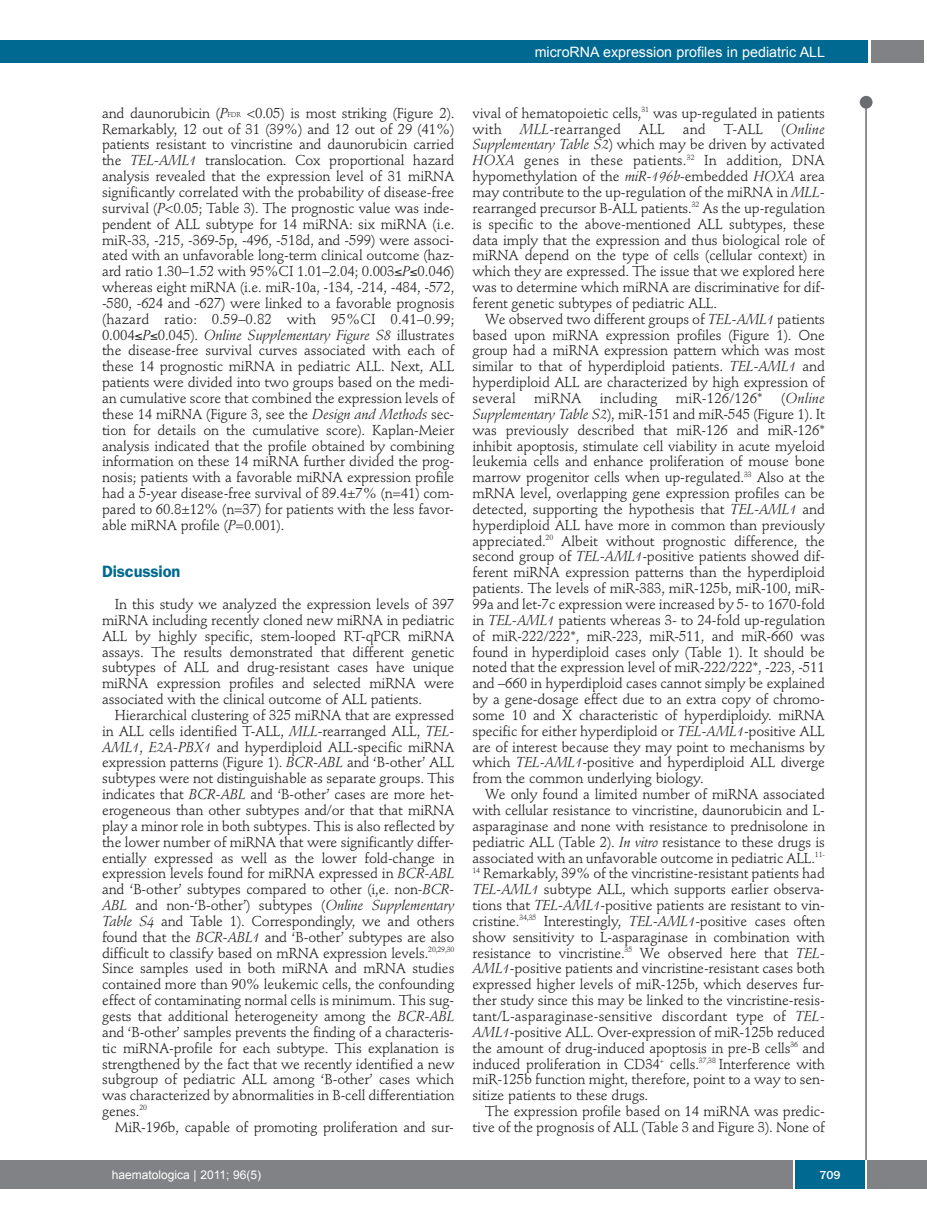
<style>
.page{position:relative;width:927px;height:1225px;background:#fff}
.page>*{position:absolute;margin:0;border:0;box-sizing:border-box;transform-origin:0 0}
.t1{font:600 16.5px "Franklin Gothic";letter-spacing:-.01em;color:#006991}
.t2{font:14.25px/15.9px "Stempel Schneidler";letter-spacing:-.01em;color:#231f20;text-align:justify}
.t3{font:14.25px "Arial";color:#fff}
.t4{font:14.25px "Stempel Schneidler";letter-spacing:.01em;color:#231f20}
.t5{font:12px "Arial";color:#fff}
.t6{font:500 12px "Franklin Gothic";color:#fff}
.s1{font-style:italic}
.s2{font-size:7.2px}
</style>
<div class="page">
<div style="left:860px;top:96px;width:12px;height:13px;background:#6c6d70;border-radius:50%"></div>
<hr style="left:865px;top:98px;width:2px;height:1062px;background:#6c6d70">
<div style="left:871px;top:40px;width:52px;height:22px;background:#808285"></div>
<div style="left:18px;top:40px;width:849px;height:22px;background:#006991"></div>
<div style="left:17px;top:1160px;width:910px;height:28px;background:#808285"></div>
<div style="left:795px;top:1160px;width:70px;height:28px;background:#006991"></div>
<hr style="left:793px;top:1160px;width:2px;height:28px;background:#fff">
<hr style="left:865px;top:1160px;width:2px;height:28px;background:#fff">
<div style="left:0;top:40px;width:19px;height:22px;background:#006991"></div>
<div style="left:0;top:1160px;width:18px;height:28px;background:#808285"></div>
<p class="t3" style="left:535px;top:44px;width:292px">microRNA expression profiles in pediatric ALL</p>
<p class="t2" style="left:102px;top:106px;width:354px">and daunorubicin (<span class="s1">P</span><span class="s2">FDR</span> &lt;0.05) is most striking (Figure 2).<br>Remarkably, 12 out of 31 (39%) and 12 out of 29 (41%) patients resistant to vincristine and daunorubicin carried the <span class="s1">TEL-AML1</span> translocation. Cox proportional hazard analysis revealed that the expression level of 31 miRNA significantly correlated with the probability of disease-free survival (<span class="s1">P</span>&lt;0.05; Table 3). The prognostic value was inde&shy;pendent of ALL subtype for 14 miRNA: six miRNA (i.e. miR-33, -215, -369-5p, -496, -518d, and -599) were associ&shy;ated with an unfavorable long-term clinical outcome (haz&shy;ard ratio 1.30–1.52 with 95%CI 1.01–2.04; 0.003≤<span class="s1">P</span>≤0.046) whereas eight miRNA (i.e. miR-10a, -134, -214, -484, -572, -580, -624 and -627) were linked to a favorable prognosis (hazard ratio: 0.59–0.82 with 95%CI 0.41–0.99; 0.004≤<span class="s1">P</span>≤0.045). <span class="s1">Online Supplementary Figure S8</span> illustrates the disease-free survival curves associated with each of these 14 prognostic miRNA in pediatric ALL. Next, ALL patients were divided into two groups based on the medi&shy;an cumulative score that combined the expression levels of these 14 miRNA (Figure 3, see the <span class="s1">Design and Methods</span> sec&shy;tion for details on the cumulative score). Kaplan-Meier analysis indicated that the profile obtained by combining information on these 14 miRNA further divided the prog&shy;nosis; patients with a favorable miRNA expression profile had a 5-year disease-free survival of 89.4±7% (n=41) com&shy;pared to 60.8±12% (n=37) for patients with the less favor&shy;able miRNA profile (<span class="s1">P</span>=0.001).</p>
<p class="t1" style="left:102px;top:566px;width:80px">Discussion</p>
<p class="t2" style="left:102px;top:597px;width:354px;text-indent:13px">In this study we analyzed the expression levels of 397 miRNA including recently cloned new miRNA in pediatric ALL by highly specific, stem-looped RT-qPCR miRNA assays. The results demonstrated that different genetic subtypes of ALL and drug-resistant cases have unique miRNA expression profiles and selected miRNA were associated with the clinical outcome of ALL patients.</p>
<p class="t2" style="left:102px;top:708px;width:354px;text-indent:13px">Hierarchical clustering of 325 miRNA that are expressed in ALL cells identified T-ALL, <span class="s1">MLL</span>-rearranged ALL, <span class="s1">TEL-AML1</span>, <span class="s1">E2A-PBX1</span> and hyperdiploid ALL-specific miRNA expression patterns (Figure 1). <span class="s1">BCR-ABL</span> and ‘B-other’ ALL subtypes were not distinguishable as separate groups. This indicates that <span class="s1">BCR-ABL</span> and ‘B-other’ cases are more het&shy;erogeneous than other subtypes and/or that that miRNA play a minor role in both subtypes. This is also reflected by the lower number of miRNA that were significantly differ&shy;entially expressed as well as the lower fold-change in expression levels found for miRNA expressed in <span class="s1">BCR-ABL </span>and ‘B-other’ subtypes compared to other (i,e. non-<span class="s1">BCR-ABL</span> and non-‘B-other’) subtypes (<span class="s1">Online Supplementary Table S4</span> and Table 1). Correspondingly, we and others found that the <span class="s1">BCR-ABL1</span> and ‘B-other’ subtypes are also difficult to classify based on mRNA expression levels.<sup>20,29,30<br></sup>Since samples used in both miRNA and mRNA studies contained more than 90% leukemic cells, the confounding effect of contaminating normal cells is minimum. This sug&shy;gests that additional heterogeneity among the <span class="s1">BCR-ABL </span>and ‘B-other’ samples prevents the finding of a characteris&shy;tic miRNA-profile for each subtype. This explanation is strengthened by the fact that we recently identified a new subgroup of pediatric ALL among ‘B-other’ cases which was characterized by abnormalities in B-cell differentiation genes.<sup>20</sup></p>
<p class="t2" style="left:115px;top:1120px;width:341px">MiR-196b, capable of promoting proliferation and sur-</p>
<p class="t2" style="left:472px;top:106px;width:354px">vival of hematopoietic cells,<sup>31</sup> was up-regulated in patients with</p>
<p class="t2" style="left:472px;top:122px;width:354px;text-indent:309px">(<span class="s1">Online Supplementary Table S2</span>) which may be driven by activated <span class="s1">HOXA</span> genes in these patients.<sup>32</sup> In addition, DNA hypomethylation of the <span class="s1">miR-196b</span>-embedded <span class="s1">HOXA</span> area may contribute to the up-regulation of the miRNA in <span class="s1">MLL&shy;</span>rearranged precursor B-ALL patients.<sup>32</sup> As the up-regulation is specific to the above-mentioned ALL subtypes, these data imply that the expression and thus biological role of miRNA depend on the type of cells (cellular context) in which they are expressed. The issue that we explored here was to determine which miRNA are discriminative for dif&shy;ferent genetic subtypes of pediatric ALL.</p>
<p class="t2" style="left:472px;top:312px;width:354px;text-indent:13px">We observed two different groups of <span class="s1">TEL-AML1</span> patients based upon miRNA expression profiles (Figure 1). One group had a miRNA expression pattern which was most similar to that of hyperdiploid patients. <span class="s1">TEL-AML1</span> and hyperdiploid ALL are characterized by high expression of several</p>
<p class="t4" style="left:520px;top:123px;width:103px"><span class="s1">MLL</span>-rearranged</p>
<p class="t2" style="left:639px;top:122px;width:27px">ALL</p>
<p class="t2" style="left:683px;top:122px;width:24px">and</p>
<p class="t2" style="left:724px;top:122px;width:41px">T-ALL</p>
<p class="t2" style="left:472px;top:391px;width:354px;text-indent:309px">(<span class="s1">Online Supplementary Table S2</span>), miR-151 and miR-545 (Figure 1). It was previously described that miR-126 and miR-126* inhibit apoptosis, stimulate cell viability in acute myeloid leukemia cells and enhance proliferation of mouse bone marrow progenitor cells when up-regulated.<sup>33</sup> Also at the mRNA level, overlapping gene expression profiles can be detected, supporting the hypothesis that <span class="s1">TEL-AML1</span> and hyperdiploid ALL have more in common than previously appreciated.<sup>20</sup> Albeit without prognostic difference, the second group of <span class="s1">TEL-AML1</span>-positive patients showed dif&shy;ferent miRNA expression patterns than the hyperdiploid patients. The levels of miR-383, miR-125b, miR-100, miR-99a and let-7c expression were increased by 5- to 1670-fold in <span class="s1">TEL-AML1</span> patients whereas 3- to 24-fold up-regulation of miR-222/222*, miR-223, miR-511, and miR-660 was found in hyperdiploid cases only (Table 1). It should be noted that the expression level of miR-222/222*, -223, -511 and –660 in hyperdiploid cases cannot simply be explained by a gene-dosage effect due to an extra copy of chromo&shy;some 10 and X characteristic of hyperdiploidy. miRNA specific for either hyperdiploid or <span class="s1">TEL-AML1</span>-positive ALL are of interest because they may point to mechanisms by which <span class="s1">TEL-AML1</span>-positive and hyperdiploid ALL diverge from the common underlying biology.</p>
<p class="t2" style="left:472px;top:787px;width:354px;text-indent:13px">We only found a limited number of miRNA associated with cellular resistance to vincristine, daunorubicin and L&shy;asparaginase and none with resistance to prednisolone in pediatric ALL (Table 2). <span class="s1">In vitro</span> resistance to these drugs is associated with an unfavorable outcome in pediatric ALL.<sup>11- 14</sup> Remarkably, 39% of the vincristine-resistant patients had <span class="s1">TEL-AML1</span> subtype ALL, which supports earlier observa&shy;tions that <span class="s1">TEL-AML1</span>-positive patients are resistant to vin&shy;cristine.<sup>34,35</sup> Interestingly, <span class="s1">TEL-AML1</span>-positive cases often show sensitivity to L-asparaginase in combination with resistance to vincristine.<sup>35</sup> We observed here that <span class="s1">TEL-AML1</span>-positive patients and vincristine-resistant cases both expressed higher levels of miR-125b, which deserves fur&shy;ther study since this may be linked to the vincristine-resis&shy;tant/L-asparaginase-sensitive discordant type of <span class="s1">TEL-AML1</span>-positive ALL. Over-expression of miR-125b reduced the amount of drug-induced apoptosis in pre-B cells<sup>36</sup> and induced proliferation in CD34<sup>+</sup> cells.<sup>37,38</sup> Interference with miR-125b function might, therefore, point to a way to sen&shy;sitize patients to these drugs.</p>
<p class="t2" style="left:472px;top:1104px;width:354px;text-align:right">The expression profile based on 14 miRNA was predic&shy;tive of the prognosis of ALL (Table 3 and Figure 3). None of</p>
<p class="t2" style="left:534px;top:391px;width:49px">miRNA</p>
<p class="t4" style="left:600px;top:392px;width:59px">including</p>
<p class="t4" style="left:676px;top:392px;width:88px">miR-126/126*</p>
<p class="t5" style="left:112px;top:1168px;width:151px">haematologica | 2011; 96(5)</p>
<p class="t6" style="left:819px;top:1171px;width:23px">709</p>
</div>
